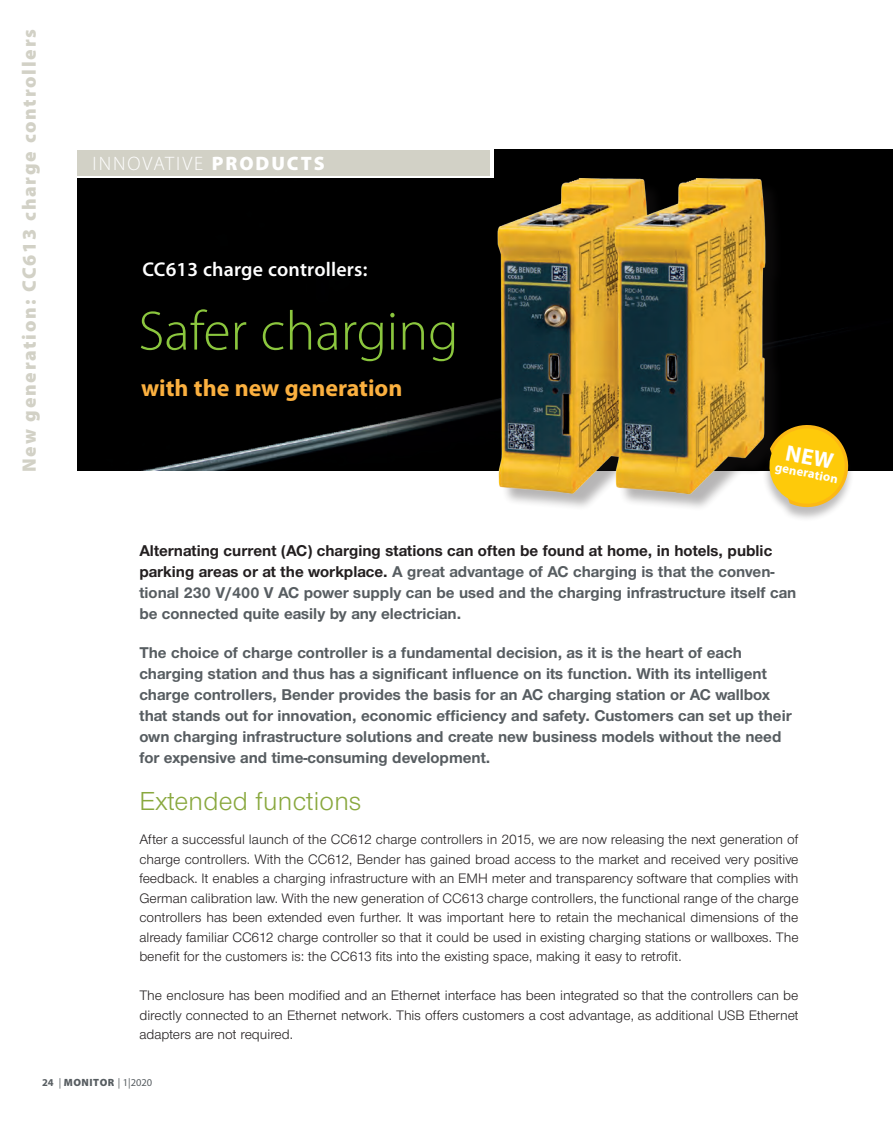
<style>
.page{position:relative;width:893px;height:1127px;background:#fff}
.page>*{position:absolute;margin:0;border:0;box-sizing:border-box;transform-origin:0 0}
.t1{font:300 55.8px "Myriad Pro";color:#8bc63e}
.t2{font:27px "Nimbus Sans Novus T";letter-spacing:.01em;color:#89a83e}
.t3{font:700 24px "Myriad Pro";color:#fbb03f}
.t4{font:600 19.95px "Myriad Pro";letter-spacing:.01em;color:#fff}
.t5{font:900 19.5px "Myriad Pro";letter-spacing:.09em;color:#d2d1c6}
.t6{font:300 19.5px "Myriad Pro";letter-spacing:.1em;color:#fff}
.t7{font:700 16.2px/21px "Nimbus Sans Novus T";color:#575d61}
.t8{font:14.25px/19.5px "Nimbus Sans Novus T";color:#231f20;text-align:justify}
.t9{font:700 12.75px "Myriad Pro";color:#fff}
.t10{font:10.5px "Myriad Pro";color:#575d61}
.s1{font-weight:900}
.s2{color:#231f20}
.s3{font-weight:700}
</style>
<div class="page">
<div style="left:78px;top:150px;width:815px;height:320px;background:#000"></div>
<div style="left:73px;top:131px;width:420px;height:47px;background:#fff"></div>
<div style="left:77px;top:150px;width:413px;height:25px;background:#d2d1c6"></div>
<img style="left:430px;top:156px;width:404px;height:352px">
<div style="left:761px;top:426px;width:93px;height:96px;background:#231f20;opacity:.3"></div>
<svg style="left:764px;top:419px;width:90px;height:94px;background:#c6a634"></svg>
<h3 class="t5" style="left:18px;top:472px;width:444px;rotate:-90deg">New generation: CC613 charge controllers</h3>
<h3 class="t6" style="left:93px;top:153px;width:234px">INNOVATIVE <span class="s1">PRODUCTS</span></h3>
<h3 class="t4" style="left:142px;top:258px;width:227px">CC613 charge controllers:</h3>
<h1 class="t1" style="left:138px;top:300px;width:322px">Safer charging</h1>
<h3 class="t3" style="left:141px;top:374px;width:263px">with the new generation</h3>
<p class="t9" style="left:777px;top:460px;width:65px;rotate:11deg">generation</p>
<p class="t7" style="left:139px;top:539px;width:658px"><span class="s2">Alternating current (AC) charging stations can often be found at home, in hotels, public parking areas or at the workplace.</span> A great advantage of AC charging is that the conven&shy;tional 230 V/400 V AC power supply can be used and the charging infrastructure itself can be connected quite easily by any electrician.</p>
<p class="t7" style="left:139px;top:641px;width:654px">The choice of charge controller is a fundamental decision, as it is the heart of each charging station and thus has a significant influence on its function. With its intelligent charge controllers, Bender provides the basis for an AC charging station or AC wallbox that stands out for innovation, economic efficiency and safety. Customers can set up their own charging infrastructure solutions and create new business models without the need for expensive and time-consuming development.</p>
<h2 class="t2" style="left:139px;top:785px;width:223px">Extended functions</h2>
<p class="t8" style="left:139px;top:830px;width:661px">After a successful launch of the CC612 charge controllers in 2015, we are now releasing the next generation of charge controllers. With the CC612, Bender has gained broad access to the market and received very positive feedback. It enables a charging infrastructure with an EMH meter and transparency software that complies with German calibration law. With the new generation of CC613 charge controllers, the functional range of the charge controllers has been extended even further. It was important here to retain the mechanical dimensions of the already familiar CC612 charge controller so that it could be used in existing charging stations or wallboxes. The benefit for the customers is: the CC613 fits into the existing space, making it easy to retrofit.</p>
<p class="t8" style="left:139px;top:985px;width:661px">The enclosure has been modified and an Ethernet interface has been integrated so that the controllers can be directly connected to an Ethernet network. This offers customers a cost advantage, as additional USB Ethernet adapters are not required.</p>
<p class="t10" style="left:42px;top:1077px;width:112px"><span class="s3">24</span> | <span class="s1">MONITOR</span> | 1|2020</p>
</div>
